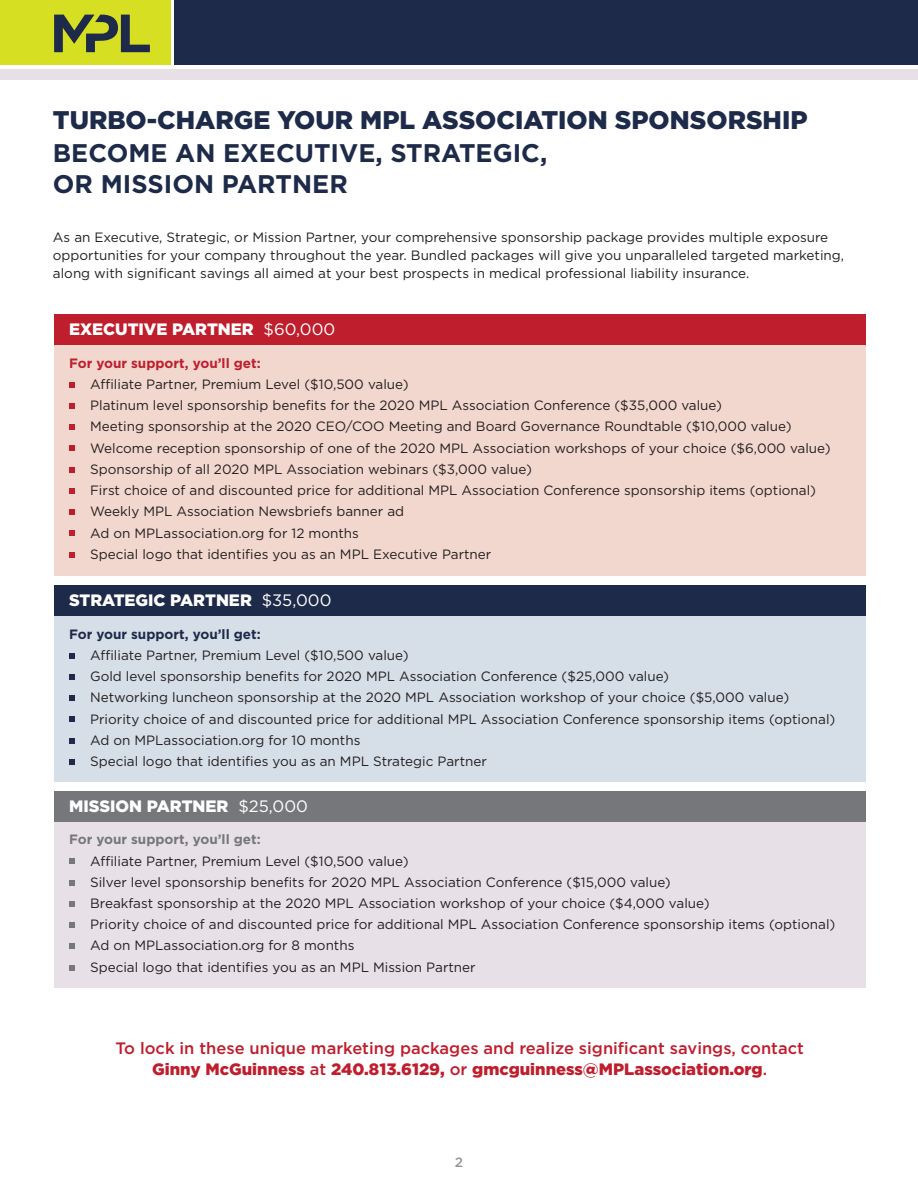
<style>
.page{position:relative;width:918px;height:1188px;background:#fff}
.page>*{position:absolute;margin:0;border:0;box-sizing:border-box;transform-origin:0 0}
.t1{font:700 25.5px/30.6px "Gotham";color:#1e2a4a}
.t2{font:900 25.5px "Gotham";color:#1e2a4a}
.t3{font:500 16.5px/21px "Gotham";color:#bf1e2d;text-align:center}
.t4{font:900 16.5px "Gotham";color:#fff}
.t5{font:13.5px/21.3px "Gotham";color:#231f20}
.t6{font:700 13.5px "Gotham";color:#bf1e2d}
.t7{font:700 13.5px "Gotham";color:#1e2a4a}
.t8{font:700 13.5px "Gotham";color:#76777a}
.t9{font:500 13.5px "Gotham";color:#949698}
.s1{font-weight:400}
.s2{font-weight:900}
</style>
<div class="page">
<div style="left:174px;top:0;width:744px;height:65px;background:#1e2a4a"></div>
<div style="left:0;top:0;width:170px;height:65px;background:#d7df23"></div>
<svg style="left:54px;top:14px;width:96px;height:38px"></svg>
<div style="left:0;top:69px;width:918px;height:11px;background:#e7e1e7"></div>
<div style="left:54px;top:344px;width:811px;height:232px;background:#f2d7ce"></div>
<div style="left:54px;top:315px;width:811px;height:30px;background:#bf1e2d"></div>
<svg style="left:69px;top:382px;width:6px;height:5px"></svg>
<svg style="left:69px;top:403px;width:6px;height:6px"></svg>
<svg style="left:69px;top:424px;width:6px;height:6px"></svg>
<svg style="left:69px;top:446px;width:6px;height:5px"></svg>
<svg style="left:69px;top:467px;width:6px;height:5px"></svg>
<svg style="left:69px;top:488px;width:6px;height:6px"></svg>
<svg style="left:69px;top:509px;width:6px;height:6px"></svg>
<svg style="left:69px;top:531px;width:6px;height:5px"></svg>
<svg style="left:69px;top:552px;width:6px;height:5px"></svg>
<div style="left:54px;top:615px;width:811px;height:167px;background:#d6dee7"></div>
<div style="left:54px;top:585px;width:811px;height:31px;background:#1e2a4a"></div>
<svg style="left:69px;top:653px;width:6px;height:5px"></svg>
<svg style="left:69px;top:674px;width:6px;height:6px"></svg>
<svg style="left:69px;top:695px;width:6px;height:6px"></svg>
<svg style="left:69px;top:717px;width:6px;height:5px"></svg>
<svg style="left:69px;top:738px;width:6px;height:5px"></svg>
<svg style="left:69px;top:759px;width:6px;height:6px"></svg>
<div style="left:54px;top:821px;width:811px;height:166px;background:#e7e1e7"></div>
<div style="left:54px;top:791px;width:811px;height:30px;background:#76777a"></div>
<svg style="left:69px;top:859px;width:6px;height:5px"></svg>
<svg style="left:69px;top:880px;width:6px;height:5px"></svg>
<svg style="left:69px;top:901px;width:6px;height:5px"></svg>
<svg style="left:69px;top:922px;width:6px;height:6px"></svg>
<svg style="left:69px;top:944px;width:6px;height:5px"></svg>
<svg style="left:69px;top:965px;width:6px;height:5px"></svg>
<h1 class="t2" style="left:53px;top:105px;width:756px">TURBO-CHARGE YOUR MPL ASSOCIATION SPONSORSHIP</h1>
<h1 class="t1" style="left:53px;top:138px;width:496px">BECOME AN EXECUTIVE, STRATEGIC,<br>OR MISSION PARTNER</h1>
<p class="t5" style="left:53px;top:229px;width:793px;line-height:18px">As an Executive, Strategic, or Mission Partner, your comprehensive sponsorship package provides multiple exposure opportunities for your company throughout the year. Bundled packages will give you unparalleled targeted marketing, along with significant savings all aimed at your best prospects in medical professional liability insurance.</p>
<p class="t4" style="left:69px;top:319px;width:268px">EXECUTIVE PARTNER <span class="s1">$60,000</span></p>
<p class="t6" style="left:69px;top:355px;width:193px">For your support, you’ll get:</p>
<p class="t5" style="left:90px;top:373px;width:742px">Affiliate Partner, Premium Level ($10,500 value)<br>Platinum level sponsorship benefits for the 2020 MPL Association Conference ($35,000 value)<br>Meeting sponsorship at the 2020 CEO/COO Meeting and Board Governance Roundtable ($10,000 value)<br>Welcome reception sponsorship of one of the 2020 MPL Association workshops of your choice ($6,000 value)<br>Sponsorship of all 2020 MPL Association webinars ($3,000 value)<br>First choice of and discounted price for additional MPL Association Conference sponsorship items (optional)<br>Weekly MPL Association Newsbriefs banner ad<br>Ad on MPLassociation.org for 12 months<br>Special logo that identifies you as an MPL Executive Partner</p>
<p class="t4" style="left:69px;top:590px;width:264px">STRATEGIC PARTNER <span class="s1">$35,000</span></p>
<p class="t7" style="left:69px;top:626px;width:193px">For your support, you’ll get:</p>
<p class="t5" style="left:90px;top:644px;width:747px">Affiliate Partner, Premium Level ($10,500 value)<br>Gold level sponsorship benefits for 2020 MPL Association Conference ($25,000 value)<br>Networking luncheon sponsorship at the 2020 MPL Association workshop of your choice ($5,000 value)<br>Priority choice of and discounted price for additional MPL Association Conference sponsorship items (optional)<br>Ad on MPLassociation.org for 10 months<br>Special logo that identifies you as an MPL Strategic Partner</p>
<p class="t4" style="left:69px;top:796px;width:240px">MISSION PARTNER <span class="s1">$25,000</span></p>
<p class="t8" style="left:69px;top:831px;width:193px">For your support, you’ll get:</p>
<p class="t5" style="left:90px;top:850px;width:747px">Affiliate Partner, Premium Level ($10,500 value)<br>Silver level sponsorship benefits for 2020 MPL Association Conference ($15,000 value)<br>Breakfast sponsorship at the 2020 MPL Association workshop of your choice ($4,000 value)<br>Priority choice of and discounted price for additional MPL Association Conference sponsorship items (optional)<br>Ad on MPLassociation.org for 8 months<br>Special logo that identifies you as an MPL Mission Partner</p>
<p class="t3" style="left:115px;top:1038px;width:690px">To lock in these unique marketing packages and realize significant savings, contact<br><span class="s2">Ginny McGuinness</span> at <span class="s2">240.813.6129,</span> or <span class="s2">gmcguinness@MPLassociation.org</span>.</p>
<p class="t9" style="left:455px;top:1153px;width:10px">2</p>
</div>
